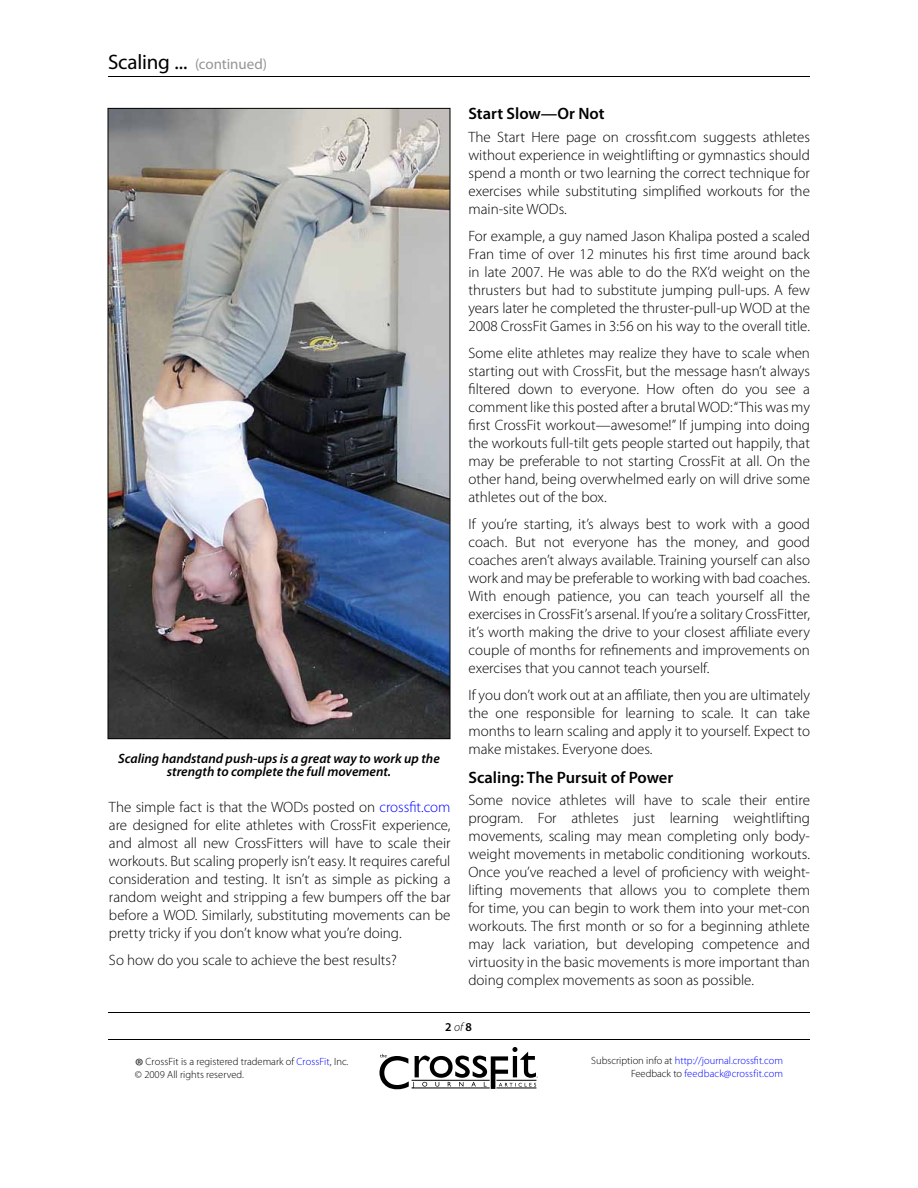
<style>
.page{position:relative;width:918px;height:1188px;background:#fff}
.page>*{position:absolute;margin:0;border:0;box-sizing:border-box;transform-origin:0 0}
.t1{font:600 16.5px "Myriad Pro";color:#000}
.t2{font:300 15px/18px "Myriad Pro";color:#000;text-align:justify}
.t3{font:15px "Myriad Pro";letter-spacing:-.005em;color:#939598}
.t4{font:italic 600 13.5px/13.5px "Myriad Pro";color:#000;text-align:center}
.t5{font:600 12px "Myriad Pro";color:#000}
.t6{font:300 10.5px/12.6px "Myriad Pro";color:#00f;text-align:right}
.t7{font:300 10.5px/12.6px "Myriad Pro";color:#000}
.s1{font-size:21px;color:#000}
.s2{color:#00f}
.s3{font-weight:300;font-style:italic}
.s4{font-size:21px}
.s5{color:#000}
</style>
<div class="page">
<svg style="left:379px;top:1047px;width:159px;height:42px"></svg>
<hr style="left:108px;top:1012px;width:702px;height:1px;background:#000">
<hr style="left:108px;top:1039px;width:702px;height:1px;background:#000">
<hr style="left:108px;top:76px;width:702px;height:1px;background:#000">
<img style="left:110px;top:110px;width:338px;height:627px">
<p class="t3" style="left:108px;top:56px;width:161px"><span class="s1">Scaling ...</span> (continued)</p>
<p class="t4" style="left:118px;top:752px;width:323px">Scaling handstand push-ups is a great way to work up the strength to complete the full movement.</p>
<p class="t2" style="left:109px;top:799px;width:343px">The simple fact is that the WODs posted on <span class="s2">crossfit.com </span>are designed for elite athletes with CrossFit experience, and almost all new CrossFitters will have to scale their workouts. But scaling properly isn’t easy. It requires careful consideration and testing. It isn’t as simple as picking a random weight and stripping a few bumpers off the bar before a WOD. Similarly, substituting movements can be pretty tricky if you don’t know what you’re doing.</p>
<p class="t2" style="left:109px;top:952px;width:289px">So how do you scale to achieve the best results?</p>
<p class="t1" style="left:468px;top:105px;width:138px">Start Slow—Or Not</p>
<p class="t2" style="left:468px;top:128px;width:343px">The Start Here page on crossfit.com suggests athletes without experience in weightlifting or gymnastics should spend a month or two learning the correct technique for exercises while substituting simplified workouts for the main-site WODs.</p>
<p class="t2" style="left:468px;top:227px;width:343px">For example, a guy named Jason Khalipa posted a scaled Fran time of over 12 minutes his first time around back in late 2007. He was able to do the RX’d weight on the thrusters but had to substitute jumping pull-ups. A few years later he completed the thruster-pull-up WOD at the 2008 CrossFit Games in 3:56 on his way to the overall title.</p>
<p class="t2" style="left:468px;top:344px;width:343px">Some elite athletes may realize they have to scale when starting out with CrossFit, but the message hasn’t always filtered down to everyone. How often do you see a comment like this posted after a brutal WOD: “This was my first CrossFit workout—awesome!” If jumping into doing the workouts full-tilt gets people started out happily, that may be preferable to not starting CrossFit at all. On the other hand, being overwhelmed early on will drive some athletes out of the box.</p>
<p class="t2" style="left:468px;top:515px;width:343px">If you’re starting, it’s always best to work with a good coach. But not everyone has the money, and good coaches aren’t always available. Training yourself can also work and may be preferable to working with bad coaches.<br>With enough patience, you can teach yourself all the exercises in CrossFit’s arsenal. If you’re a solitary CrossFitter, it’s worth making the drive to your closest affiliate every couple of months for refinements and improvements on exercises that you cannot teach yourself.</p>
<p class="t2" style="left:468px;top:686px;width:343px">If you don’t work out at an affiliate, then you are ultimately the one responsible for learning to scale. It can take months to learn scaling and apply it to yourself. Expect to make mistakes. Everyone does.</p>
<p class="t1" style="left:468px;top:768px;width:206px">Scaling: The Pursuit of Power</p>
<p class="t2" style="left:468px;top:791px;width:343px">Some novice athletes will have to scale their entire program. For athletes just learning weightlifting movements, scaling may mean completing only body&shy;weight movements in metabolic conditioning workouts.<br>Once you’ve reached a level of proficiency with weight&shy;lifting movements that allows you to complete them for time, you can begin to work them into your met-con workouts. The first month or so for a beginning athlete may lack variation, but developing competence and virtuosity in the basic movements is more important than doing complex movements as soon as possible.</p>
<p class="t5" style="left:445px;top:1020px;width:28px">2 <span class="s3">of</span> 8</p>
<p class="t7" style="left:135px;top:1055px;width:215px"><span class="s4">®</span> CrossFit is a registered trademark of <span class="s2">CrossFit</span>, Inc. © 2009 All rights reserved.</p>
<p class="t6" style="left:591px;top:1055px;width:193px"><span class="s5">Subscription info at</span> http://journal.crossfit.com<br><span class="s5">Feedback to</span> feedback@crossfit.com</p>
</div>
